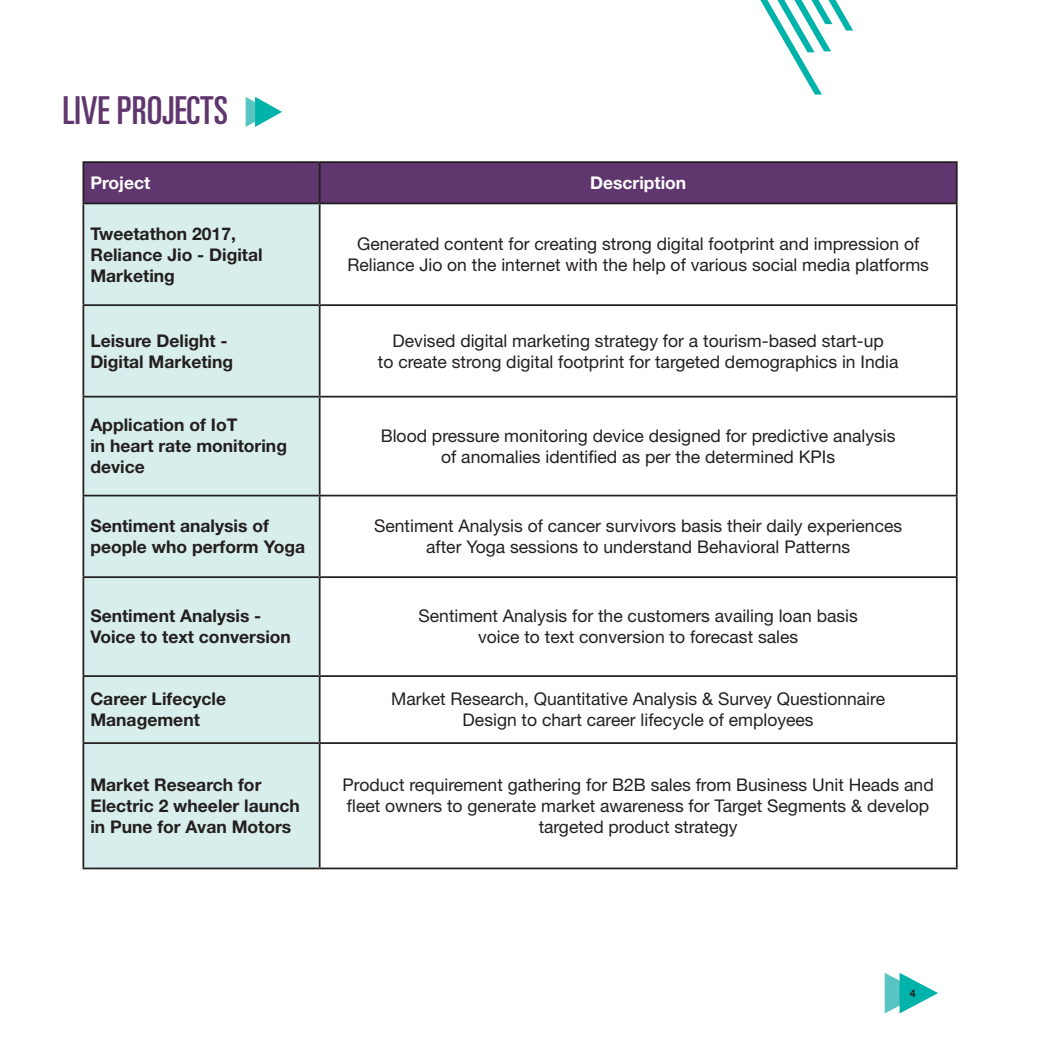
<style>
.page{position:relative;width:1042px;height:1042px;background:#fff}
.page>*{position:absolute;margin:0;border:0;box-sizing:border-box;transform-origin:0 0}
.t1{font:ultra-condensed 38.5px "Univers LT Std";color:#60366f}
.t2{font:17.5px/21px "Helvetica Neue LT Std";color:#241f1f;text-align:center}
.t3{font:700 17.5px/21px "Helvetica Neue LT Std";color:#241f1f}
.t4{font:700 17.5px "Helvetica Neue LT Std";color:#fff}
.t5{font:700 10.5px "Helvetica Neue LT Std";color:#241f1f}
</style>
<div class="page">
<svg style="left:884px;top:973px;width:54px;height:40px"></svg>
<svg style="left:760px;top:0;width:93px;height:95px"></svg>
<svg style="left:246px;top:97px;width:36px;height:30px"></svg>
<div style="left:84px;top:163px;width:872px;height:40px;background:#60366f"></div>
<div style="left:84px;top:204px;width:235px;height:663px;background:#d7eeec"></div>
<svg style="left:320px;top:204px;width:636px;height:663px"></svg>
<hr style="left:82px;top:161px;width:238px;height:2px;background:#241f1f">
<hr style="left:82px;top:163px;width:2px;height:40px;background:#241f1f">
<hr style="left:320px;top:161px;width:637px;height:2px;background:#241f1f">
<hr style="left:319px;top:163px;width:1px;height:40px;background:#241f1f">
<hr style="left:956px;top:163px;width:1px;height:40px;background:#241f1f">
<hr style="left:82px;top:203px;width:238px;height:1px;background:#241f1f">
<hr style="left:82px;top:204px;width:2px;height:100px;background:#241f1f">
<hr style="left:320px;top:203px;width:637px;height:1px;background:#241f1f">
<hr style="left:319px;top:204px;width:1px;height:100px;background:#241f1f">
<hr style="left:956px;top:204px;width:1px;height:100px;background:#241f1f">
<hr style="left:82px;top:304px;width:238px;height:2px;background:#241f1f">
<hr style="left:82px;top:306px;width:2px;height:90px;background:#241f1f">
<hr style="left:320px;top:304px;width:637px;height:2px;background:#241f1f">
<hr style="left:319px;top:306px;width:1px;height:90px;background:#241f1f">
<hr style="left:956px;top:306px;width:1px;height:90px;background:#241f1f">
<hr style="left:82px;top:396px;width:238px;height:1px;background:#241f1f">
<hr style="left:82px;top:397px;width:2px;height:98px;background:#241f1f">
<hr style="left:320px;top:396px;width:637px;height:1px;background:#241f1f">
<hr style="left:319px;top:397px;width:1px;height:98px;background:#241f1f">
<hr style="left:956px;top:397px;width:1px;height:98px;background:#241f1f">
<hr style="left:82px;top:495px;width:238px;height:1px;background:#241f1f">
<hr style="left:82px;top:496px;width:2px;height:80px;background:#241f1f">
<hr style="left:320px;top:495px;width:637px;height:1px;background:#241f1f">
<hr style="left:319px;top:496px;width:1px;height:80px;background:#241f1f">
<hr style="left:956px;top:496px;width:1px;height:80px;background:#241f1f">
<hr style="left:82px;top:576px;width:238px;height:2px;background:#241f1f">
<hr style="left:82px;top:578px;width:2px;height:97px;background:#241f1f">
<hr style="left:320px;top:576px;width:637px;height:2px;background:#241f1f">
<hr style="left:319px;top:578px;width:1px;height:97px;background:#241f1f">
<hr style="left:956px;top:578px;width:1px;height:97px;background:#241f1f">
<hr style="left:82px;top:675px;width:238px;height:2px;background:#241f1f">
<hr style="left:82px;top:677px;width:2px;height:65px;background:#241f1f">
<hr style="left:320px;top:675px;width:637px;height:2px;background:#241f1f">
<hr style="left:319px;top:677px;width:1px;height:65px;background:#241f1f">
<hr style="left:956px;top:677px;width:1px;height:65px;background:#241f1f">
<hr style="left:82px;top:742px;width:238px;height:2px;background:#241f1f">
<hr style="left:82px;top:744px;width:2px;height:123px;background:#241f1f">
<hr style="left:320px;top:742px;width:637px;height:2px;background:#241f1f">
<hr style="left:319px;top:744px;width:1px;height:123px;background:#241f1f">
<hr style="left:956px;top:744px;width:1px;height:123px;background:#241f1f">
<hr style="left:82px;top:867px;width:238px;height:2px;background:#241f1f">
<hr style="left:320px;top:867px;width:637px;height:2px;background:#241f1f">
<h1 class="t1" style="left:62px;top:89px;width:167px">LIVE PROJECTS</h1>
<p class="t4" style="left:90px;top:172px;width:61px">Project</p>
<p class="t4" style="left:590px;top:172px;width:98px">Description</p>
<p class="t3" style="left:90px;top:222px;width:174px">Tweetathon 2017,<br>Reliance Jio - Digital<br>Marketing</p>
<p class="t2" style="left:347px;top:233px;width:583px">Generated content for creating strong digital footprint and impression of<br>Reliance Jio on the internet with the help of various social media platforms</p>
<p class="t3" style="left:90px;top:329px;width:144px">Leisure Delight -<br>Digital Marketing</p>
<p class="t2" style="left:378px;top:330px;width:522px">Devised digital marketing strategy for a tourism-based start-up<br>to create strong digital footprint for targeted demographics in India</p>
<p class="t3" style="left:90px;top:414px;width:198px">Application of IoT<br>in heart rate monitoring device</p>
<p class="t2" style="left:381px;top:425px;width:516px">Blood pressure monitoring device designed for predictive analysis of anomalies identified as per the determined KPIs</p>
<p class="t3" style="left:90px;top:515px;width:216px">Sentiment analysis of people who perform Yoga</p>
<p class="t2" style="left:374px;top:515px;width:529px">Sentiment Analysis of cancer survivors basis their daily experiences after Yoga sessions to understand Behavioral Patterns</p>
<p class="t3" style="left:90px;top:605px;width:202px">Sentiment Analysis -<br>Voice to text conversion</p>
<p class="t2" style="left:418px;top:605px;width:441px">Sentiment Analysis for the customers availing loan basis voice to text conversion to forecast sales</p>
<p class="t3" style="left:90px;top:688px;width:137px">Career Lifecycle<br>Management</p>
<p class="t2" style="left:391px;top:688px;width:495px">Market Research, Quantitative Analysis &amp; Survey Questionnaire<br>Design to chart career lifecycle of employees</p>
<p class="t3" style="left:90px;top:774px;width:211px">Market Research for<br>Electric 2 wheeler launch in Pune for Avan Motors</p>
<p class="t2" style="left:343px;top:774px;width:592px">Product requirement gathering for B2B sales from Business Unit Heads and fleet owners to generate market awareness for Target Segments &amp; develop targeted product strategy</p>
<p class="t5" style="left:910px;top:986px;width:7px">4</p>
</div>
